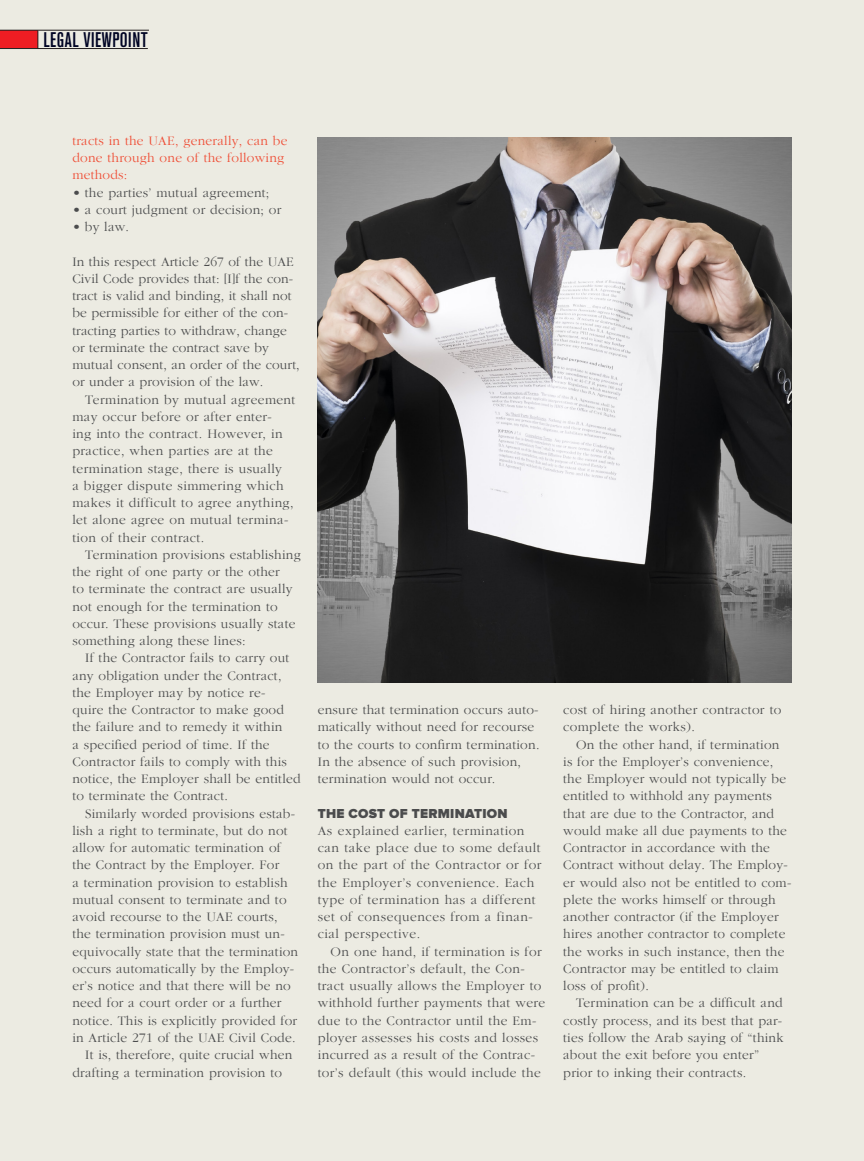
<style>
.page{position:relative;width:864px;height:1161px;background:#fff}
.page>*{position:absolute;margin:0;border:0;box-sizing:border-box;transform-origin:0 0}
.t1{font:500 condensed 21px "Akzidenz Grotesk BQ";letter-spacing:.025em;color:#000424}
.t2{font:300 13.5px/17.2px "Garamond LT";letter-spacing:.02em;color:#4b4c4d}
.t3{font:300 13.5px/17.2px "Garamond LT";letter-spacing:.04em;color:#4b4c4d}
.t4{font:300 13.5px/17.2px "Garamond LT";letter-spacing:.02em;color:#ef4d35}
.t5{font:900 13.5px "Proxima Nova";letter-spacing:.02em;color:#4b4c4d}
</style>
<div class="page">
<div style="left:0;top:0;width:863px;height:1161px;background:#ecebe2"></div>
<div style="left:0;top:30px;width:37px;height:18px;background:#ee1d23"></div>
<hr style="left:0;top:30px;width:149px;height:1px;background:#231f20">
<hr style="left:0;top:48px;width:148px;height:1px;background:#231f20">
<svg style="left:37px;top:31px;width:1px;height:17px"></svg>
<img style="left:317px;top:137px;width:474px;height:545px">
<p class="t1" style="left:44px;top:28px;width:106px">LEGAL VIEWPOINT</p>
<p class="t4" style="left:72px;top:132px;width:216px">tracts in the UAE, generally, can be done through one of the following methods:</p>
<p class="t2" style="left:72px;top:184px;width:198px">• the parties’ mutual agreement;</p>
<p class="t2" style="left:72px;top:201px;width:210px">• a court judgment or decision; or</p>
<p class="t2" style="left:72px;top:218px;width:58px">• by law.</p>
<p class="t2" style="left:72px;top:253px;width:229px">In this respect Article 267 of the UAE Civil Code provides that: [I]f the con&shy;tract is valid and binding, it shall not be permissible for either of the con&shy;tracting parties to withdraw, change or terminate the contract save by mutual consent, an order of the court, or under a provision of the law.</p>
<p class="t2" style="left:72px;top:391px;width:224px;text-indent:13px">Termination by mutual agreement may occur before or after enter-<br>ing into the contract. However, in practice, when parties are at the termination stage, there is usually<br>a bigger dispute simmering which makes it difficult to agree anything, let alone agree on mutual termina&shy;tion of their contract.</p>
<p class="t2" style="left:72px;top:546px;width:230px;text-indent:13px">Termination provisions establishing the right of one party or the other<br>to terminate the contract are usually not enough for the termination to occur. These provisions usually state something along these lines:</p>
<p class="t2" style="left:72px;top:650px;width:230px;text-indent:13px">If the Contractor fails to carry out any obligation under the Contract, the Employer may by notice re-<br>quire the Contractor to make good the failure and to remedy it within<br>a specified period of time. If the Contractor fails to comply with this notice, the Employer shall be entitled to terminate the Contract.</p>
<p class="t2" style="left:72px;top:805px;width:227px;text-indent:13px">Similarly worded provisions estab&shy;lish a right to terminate, but do not allow for automatic termination of the Contract by the Employer. For<br>a termination provision to establish mutual consent to terminate and to avoid recourse to the UAE courts, the termination provision must un&shy;equivocally state that the termination occurs automatically by the Employ&shy;er’s notice and that there will be no need for a court order or a further notice. This is explicitly provided for in Article 271 of the UAE Civil Code.</p>
<p class="t2" style="left:72px;top:1046px;width:221px;text-indent:13px">It is, therefore, quite crucial when drafting a termination provision to</p>
<p class="t2" style="left:317px;top:701px;width:223px">ensure that termination occurs auto&shy;matically without need for recourse to the courts to confirm termination.<br>In the absence of such provision, termination would not occur.</p>
<p class="t5" style="left:317px;top:805px;width:191px">THE COST OF TERMINATION</p>
<p class="t3" style="left:317px;top:822px;width:225px">As explained earlier, termination can take place due to some default on the part of the Contractor or for the Employer’s convenience. Each type of termination has a different set of consequences from a finan&shy;cial perspective.</p>
<p class="t2" style="left:317px;top:943px;width:229px;text-indent:13px">On one hand, if termination is for the Contractor’s default, the Con&shy;tract usually allows the Employer to withhold further payments that were due to the Contractor until the Em&shy;ployer assesses his costs and losses incurred as a result of the Contrac&shy;tor’s default (this would include the</p>
<p class="t2" style="left:563px;top:701px;width:220px">cost of hiring another contractor to complete the works).</p>
<p class="t2" style="left:563px;top:736px;width:229px;text-indent:13px">On the other hand, if termination is for the Employer’s convenience, the Employer would not typically be entitled to withhold any payments that are due to the Contractor, and would make all due payments to the Contractor in accordance with the Contract without delay. The Employ&shy;er would also not be entitled to com&shy;plete the works himself or through another contractor (if the Employer hires another contractor to complete the works in such instance, then the Contractor may be entitled to claim loss of profit).</p>
<p class="t2" style="left:563px;top:995px;width:222px;text-indent:13px">Termination can be a difficult and costly process, and its best that par&shy;ties follow the Arab saying of “think about the exit before you enter” prior to inking their contracts.</p>
</div>
